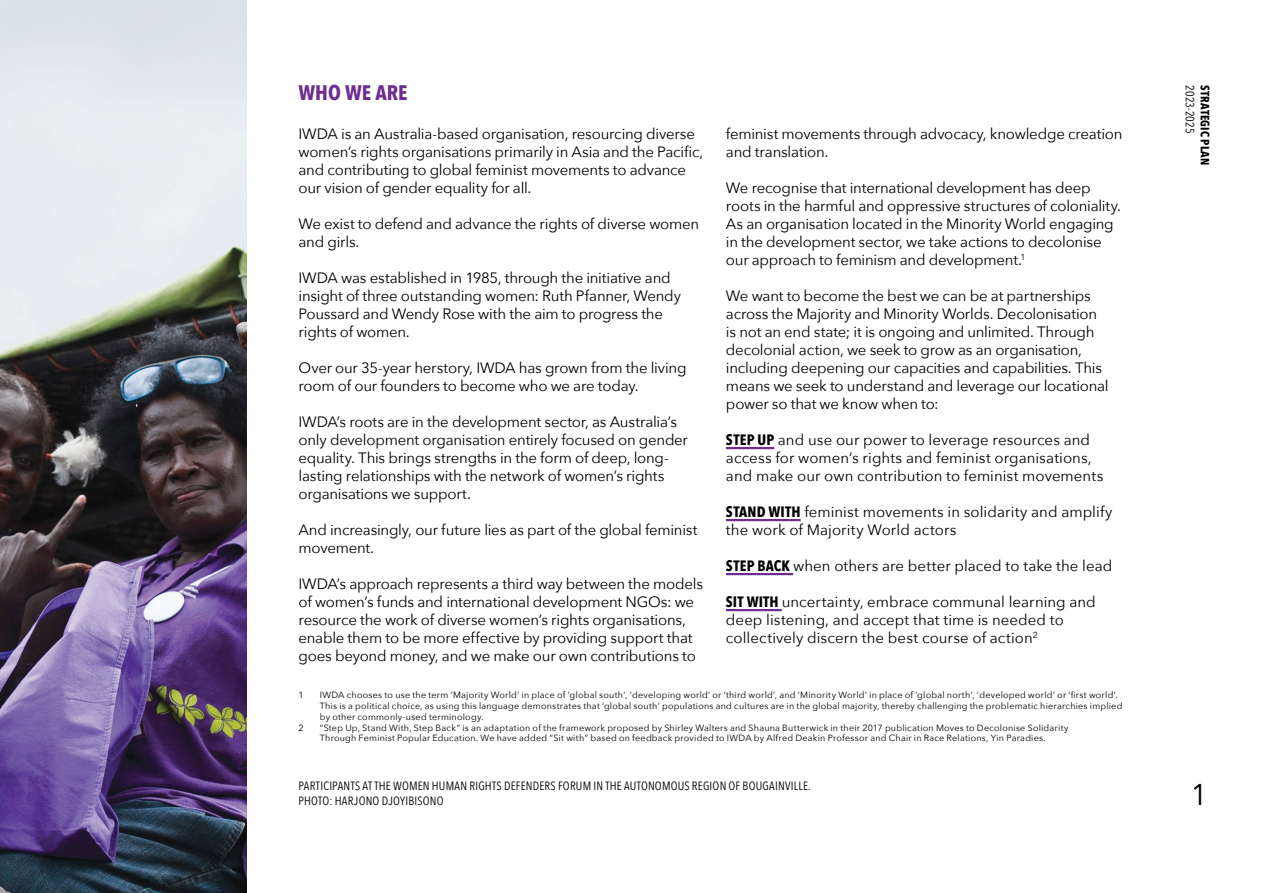
<style>
.page{position:relative;width:1263px;height:893px;background:#fff}
.page>*{position:absolute;margin:0;border:0;box-sizing:border-box;transform-origin:0 0}
.t1{font:30px "Avenir Next";color:#000}
.INTRODUCTION{font:700 21px "Avenir Next Condensed";color:#6f2c91}
.Body{font:15px/18px "Avenir Next";letter-spacing:-.015em;color:#000}
.Target{font:15px/18px "Avenir Next";letter-spacing:.005em;color:#000}
.t2{font:12px/15px "Avenir Next Condensed";letter-spacing:.015em;color:#000}
.t3{font:700 12px "Avenir Next Condensed";letter-spacing:.02em;color:#000}
.Footnotes{font:9px/10.8px "Avenir Next";letter-spacing:.025em;color:#000}
.s1{font-family:"Avenir Next Condensed";font-weight:700}
</style>
<div class="page">
<img style="left:0;top:0;width:247px;height:893px">
<hr style="left:726px;top:447px;width:48px;height:2px;background:#6f2c91">
<hr style="left:726px;top:519px;width:75px;height:2px;background:#6f2c91">
<hr style="left:726px;top:573px;width:67px;height:2px;background:#6f2c91">
<hr style="left:726px;top:609px;width:56px;height:2px;background:#6f2c91">
<p class="INTRODUCTION" style="left:299px;top:80px;width:111px">WHO WE ARE</p>
<p class="Body" style="left:299px;top:124px;width:406px">IWDA is an Australia-based organisation, resourcing diverse women’s rights organisations primarily in Asia and the Pacific, and contributing to global feminist movements to advance our vision of gender equality for all.</p>
<p class="Body" style="left:299px;top:214px;width:402px">We exist to defend and advance the rights of diverse women and girls.</p>
<p class="Body" style="left:299px;top:268px;width:384px">IWDA was established in 1985, through the initiative and insight of three outstanding women: Ruth Pfanner, Wendy Poussard and Wendy Rose with the aim to progress the rights of women.</p>
<p class="Body" style="left:299px;top:358px;width:389px">Over our 35-year herstory, IWDA has grown from the living room of our founders to become who we are today.</p>
<p class="Body" style="left:299px;top:412px;width:391px">IWDA’s roots are in the development sector, as Australia’s only development organisation entirely focused on gender equality. This brings strengths in the form of deep, long&shy;lasting relationships with the network of women’s rights organisations we support.</p>
<p class="Body" style="left:299px;top:520px;width:400px">And increasingly, our future lies as part of the global feminist movement.</p>
<p class="Body" style="left:299px;top:574px;width:406px">IWDA’s approach represents a third way between the models of women’s funds and international development NGOs: we resource the work of diverse women’s rights organisations, enable them to be more effective by providing support that goes beyond money, and we make our own contributions to</p>
<p class="Body" style="left:726px;top:124px;width:398px">feminist movements through advocacy, knowledge creation and translation.</p>
<p class="Body" style="left:726px;top:178px;width:397px">We recognise that international development has deep roots in the harmful and oppressive structures of coloniality.<br>As an organisation located in the Minority World engaging in the development sector, we take actions to decolonise our approach to feminism and development.<sup>1</sup></p>
<p class="Body" style="left:726px;top:286px;width:384px">We want to become the best we can be at partnerships across the Majority and Minority Worlds. Decolonisation is not an end state; it is ongoing and unlimited. Through decolonial action, we seek to grow as an organisation, including deepening our capacities and capabilities. This means we seek to understand and leverage our locational power so that we know when to:</p>
<p class="Target" style="left:726px;top:430px;width:379px"><span class="s1">STEP UP</span> and use our power to leverage resources and access for women’s rights and feminist organisations, and make our own contribution to feminist movements</p>
<p class="Target" style="left:726px;top:502px;width:388px"><span class="s1">STAND WITH</span> feminist movements in solidarity and amplify the work of Majority World actors</p>
<p class="Target" style="left:726px;top:556px;width:388px"><span class="s1">STEP BACK</span> when others are better placed to take the lead</p>
<p class="Target" style="left:726px;top:592px;width:371px"><span class="s1">SIT WITH</span> uncertainty, embrace communal learning and deep listening, and accept that time is needed to collectively discern the best course of action<sup>2</sup></p>
<p class="Footnotes" style="left:299px;top:689px;width:7px">1</p>
<p class="Footnotes" style="left:320px;top:689px;width:804px">IWDA chooses to use the term ‘Majority World’ in place of ‘global south’, ‘developing world’ or ‘third world’, and ‘Minority World’ in place of ‘global north’, ‘developed world’ or ‘first world’.<br>This is a political choice, as using this language demonstrates that ‘global south’ populations and cultures are in the global majority, thereby challenging the problematic hierarchies implied by other commonly-used terminology.</p>
<p class="Footnotes" style="left:299px;top:722px;width:7px">2</p>
<p class="Footnotes" style="left:320px;top:722px;width:750px">“Step Up, Stand With, Step Back” is an adaptation of the framework proposed by Shirley Walters and Shauna Butterwick in their 2017 publication Moves to Decolonise Solidarity<br>Through Feminist Popular Education. We have added “Sit with” based on feedback provided to IWDA by Alfred Deakin Professor and Chair in Race Relations, Yin Paradies.</p>
<h1 class="t2" style="left:299px;top:778px;width:514px">PARTICIPANTS AT THE WOMEN HUMAN RIGHTS DEFENDERS FORUM IN THE AUTONOMOUS REGION OF BOUGAINVILLE.<br>PHOTO: HARJONO DJOYIBISONO</h1>
<p class="t2" style="left:1198px;top:85px;width:50px;rotate:90deg">2023-2025</p>
<p class="t3" style="left:1212px;top:85px;width:82px;rotate:90deg">STRATEGIC PLAN</p>
<h1 class="t1" style="left:1190px;top:769px;width:19px">1</h1>
</div>
